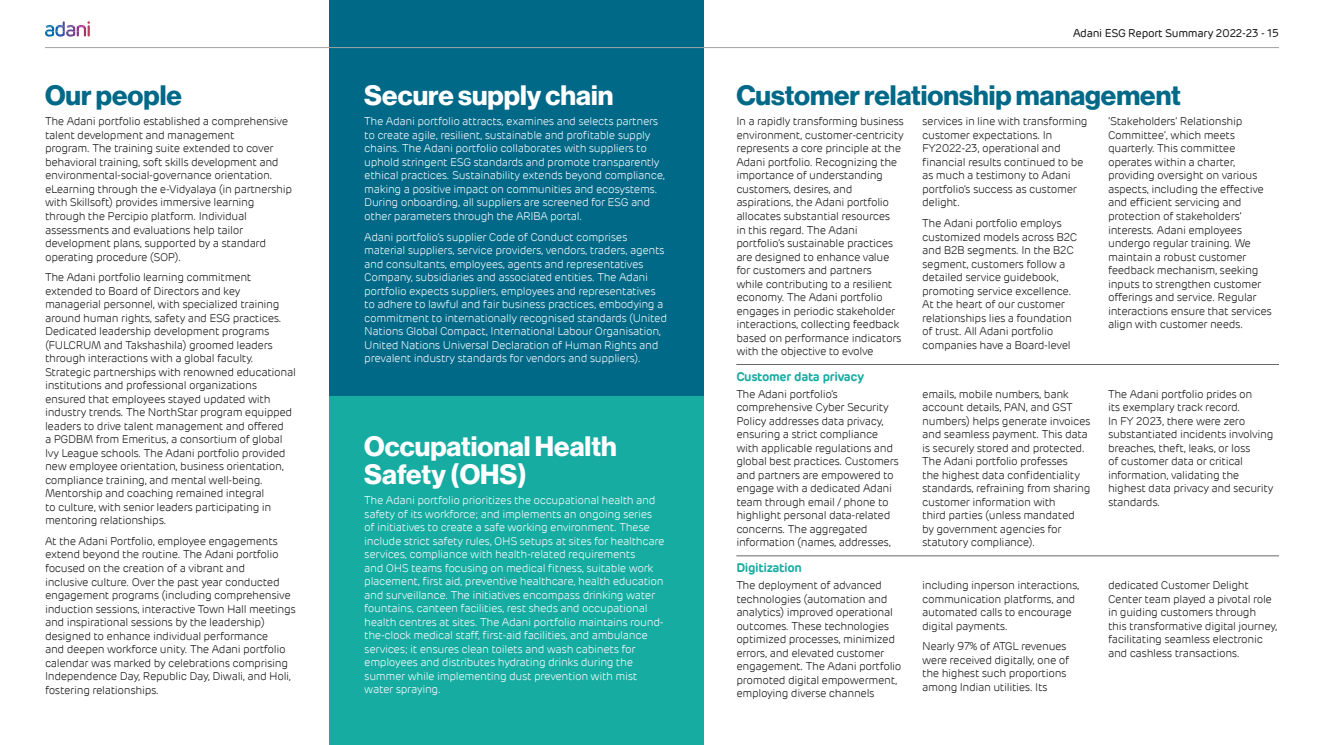
<style>
.page{position:relative;width:1324px;height:745px;background:#fff}
.page>*{position:absolute;margin:0;border:0;box-sizing:border-box;transform-origin:0 0}
.t1{font:700 27.5px/27.5px "Neue Haas Display";color:#fff}
.t2{font:700 27.5px "Neue Haas Display";color:#006988}
.t3{font:600 12.5px "Adani";letter-spacing:-.03em;color:#16aca2}
.t4{font:300 11.25px/13.5px "Adani";letter-spacing:-.03em;color:#131313}
.t5{font:300 11.25px/13.5px "Adani";letter-spacing:-.03em;color:#fff}
.t6{font:11.25px "Adani";letter-spacing:-.03em;color:#131313}
</style>
<div class="page">
<hr style="left:736px;top:364px;width:542px;height:1px;background:#696969">
<hr style="left:736px;top:555px;width:542px;height:1px;background:#696969">
<div style="left:329px;top:0;width:374px;height:397px;background:#006988"></div>
<div style="left:329px;top:397px;width:374px;height:347px;background:#16aca2"></div>
<img style="left:46px;top:21px;width:37px;height:5px">
<img style="left:83px;top:21px;width:7px;height:16px">
<img style="left:45px;top:26px;width:19px;height:5px">
<img style="left:67px;top:26px;width:17px;height:5px">
<svg style="left:55px;top:31px;width:24px;height:6px"></svg>
<hr style="left:45px;top:47px;width:1233px;height:1px;background:#a3a3a3">
<h1 class="t2" style="left:45px;top:79px;width:138px">Our people</h1>
<p class="t4" style="left:45px;top:115px;width:249px">The Adani portfolio established a comprehensive talent development and management<br>program. The training suite extended to cover behavioral training, soft skills development and environmental-social-governance orientation. eLearning through the e-Vidyalaya (in partnership with Skillsoft) provides immersive learning through the Percipio platform. Individual assessments and evaluations help tailor development plans, supported by a standard operating procedure (SOP).</p>
<p class="t4" style="left:45px;top:270px;width:252px">The Adani portfolio learning commitment extended to Board of Directors and key managerial personnel, with specialized training around human rights, safety and ESG practices.<br>Dedicated leadership development programs (FULCRUM and Takshashila) groomed leaders through interactions with a global faculty.<br>Strategic partnerships with renowned educational institutions and professional organizations ensured that employees stayed updated with industry trends. The NorthStar program equipped leaders to drive talent management and offered<br>a PGDBM from Emeritus, a consortium of global Ivy League schools. The Adani portfolio provided new employee orientation, business orientation, compliance training, and mental well-being.<br>Mentorship and coaching remained integral<br>to culture, with senior leaders participating in mentoring relationships.</p>
<p class="t4" style="left:45px;top:534px;width:252px">At the Adani Portfolio, employee engagements extend beyond the routine. The Adani portfolio focused on the creation of a vibrant and<br>inclusive culture. Over the past year conducted engagement programs (including comprehensive induction sessions, interactive Town Hall meetings and inspirational sessions by the leadership) designed to enhance individual performance<br>and deepen workforce unity. The Adani portfolio calendar was marked by celebrations comprising Independence Day, Republic Day, Diwali, and Holi, fostering relationships.</p>
<h1 class="t1" style="left:364px;top:82px;width:250px">Secure supply chain</h1>
<p class="t5" style="left:364px;top:115px;width:302px">The Adani portfolio attracts, examines and selects partners to create agile, resilient, sustainable and profitable supply chains. The Adani portfolio collaborates with suppliers to uphold stringent ESG standards and promote transparently ethical practices. Sustainability extends beyond compliance, making a positive impact on communities and ecosystems.<br>During onboarding, all suppliers are screened for ESG and other parameters through the ARIBA portal.</p>
<p class="t5" style="left:364px;top:230px;width:304px">Adani portfolio’s supplier Code of Conduct comprises material suppliers, service providers, vendors, traders, agents and consultants, employees, agents and representatives Company, subsidiaries and associated entities. The Adani portfolio expects suppliers, employees and representatives to adhere to lawful and fair business practices, embodying a commitment to internationally recognised standards (United Nations Global Compact, International Labour Organisation, United Nations Universal Declaration of Human Rights and prevalent industry standards for vendors and suppliers).</p>
<h1 class="t1" style="left:364px;top:433px;width:254px">Occupational Health<br>Safety (OHS)</h1>
<p class="t5" style="left:364px;top:493px;width:302px">The Adani portfolio prioritizes the occupational health and safety of its workforce; and implements an ongoing series of initiatives to create a safe working environment. These include strict safety rules, OHS setups at sites for healthcare services, compliance with health-related requirements<br>and OHS teams focusing on medical fitness, suitable work placement, first aid, preventive healthcare, health education and surveillance. The initiatives encompass drinking water fountains, canteen facilities, rest sheds and occupational health centres at sites. The Adani portfolio maintains round&shy;the-clock medical staff, first-aid facilities, and ambulance services; it ensures clean toilets and wash cabinets for employees and distributes hydrating drinks during the summer while implementing dust prevention with mist water spraying.</p>
<p class="t6" style="left:1072px;top:26px;width:207px">Adani ESG Report Summary 2022-23 - 15</p>
<h1 class="t2" style="left:736px;top:79px;width:446px">Customer relationship management</h1>
<p class="t4" style="left:736px;top:115px;width:169px">In a rapidly transforming business environment, customer-centricity represents a core principle at the<br>Adani portfolio. Recognizing the importance of understanding customers, desires, and aspirations, the Adani portfolio allocates substantial resources<br>in this regard. The Adani portfolio’s sustainable practices are designed to enhance value for customers and partners<br>while contributing to a resilient economy. The Adani portfolio engages in periodic stakeholder interactions, collecting feedback based on performance indicators with the objective to evolve</p>
<p class="t4" style="left:922px;top:115px;width:167px">services in line with transforming customer expectations. In<br>FY2022-23, operational and financial results continued to be as much a testimony to Adani portfolio’s success as customer delight.</p>
<p class="t4" style="left:1107px;top:115px;width:165px">‘Stakeholders’ Relationship<br>Committee’, which meets quarterly. This committee operates within a charter, providing oversight on various aspects, including the effective and efficient servicing and protection of stakeholders’ interests. Adani employees undergo regular training. We maintain a robust customer feedback mechanism, seeking inputs to strengthen customer offerings and service. Regular interactions ensure that services align with customer needs.</p>
<p class="t4" style="left:922px;top:216px;width:157px">The Adani portfolio employs customized models across B2C and B2B segments. In the B2C segment, customers follow a detailed service guidebook, promoting service excellence.<br>At the heart of our customer relationships lies a foundation of trust. All Adani portfolio companies have a Board-level</p>
<p class="t3" style="left:736px;top:368px;width:129px">Customer data privacy</p>
<p class="t4" style="left:736px;top:387px;width:164px">The Adani portfolio’s comprehensive Cyber Security<br>Policy addresses data privacy, ensuring a strict compliance with applicable regulations and global best practices. Customers and partners are empowered to engage with a dedicated Adani team through email / phone to highlight personal data-related concerns. The aggregated information (names, addresses,</p>
<p class="t4" style="left:922px;top:387px;width:170px">emails, mobile numbers, bank account details, PAN, and GST numbers) helps generate invoices and seamless payment. This data is securely stored and protected.<br>The Adani portfolio professes<br>the highest data confidentiality standards, refraining from sharing customer information with<br>third parties (unless mandated<br>by government agencies for statutory compliance).</p>
<p class="t4" style="left:1107px;top:387px;width:167px">The Adani portfolio prides on<br>its exemplary track record.<br>In FY 2023, there were zero substantiated incidents involving breaches, theft, leaks, or loss<br>of customer data or critical information, validating the highest data privacy and security standards.</p>
<p class="t3" style="left:736px;top:559px;width:67px">Digitization</p>
<p class="t4" style="left:736px;top:578px;width:167px">The deployment of advanced technologies (automation and analytics) improved operational outcomes. These technologies optimized processes, minimized errors, and elevated customer engagement. The Adani portfolio promoted digital empowerment, employing diverse channels</p>
<p class="t4" style="left:922px;top:578px;width:159px">including inperson interactions, communication platforms, and automated calls to encourage digital payments.</p>
<p class="t4" style="left:1107px;top:578px;width:171px">dedicated Customer Delight<br>Center team played a pivotal role in guiding customers through this transformative digital journey, facilitating seamless electronic and cashless transactions.</p>
<p class="t4" style="left:922px;top:639px;width:149px">Nearly 97% of ATGL revenues were received digitally, one of the highest such proportions among Indian utilities. Its</p>
</div>
